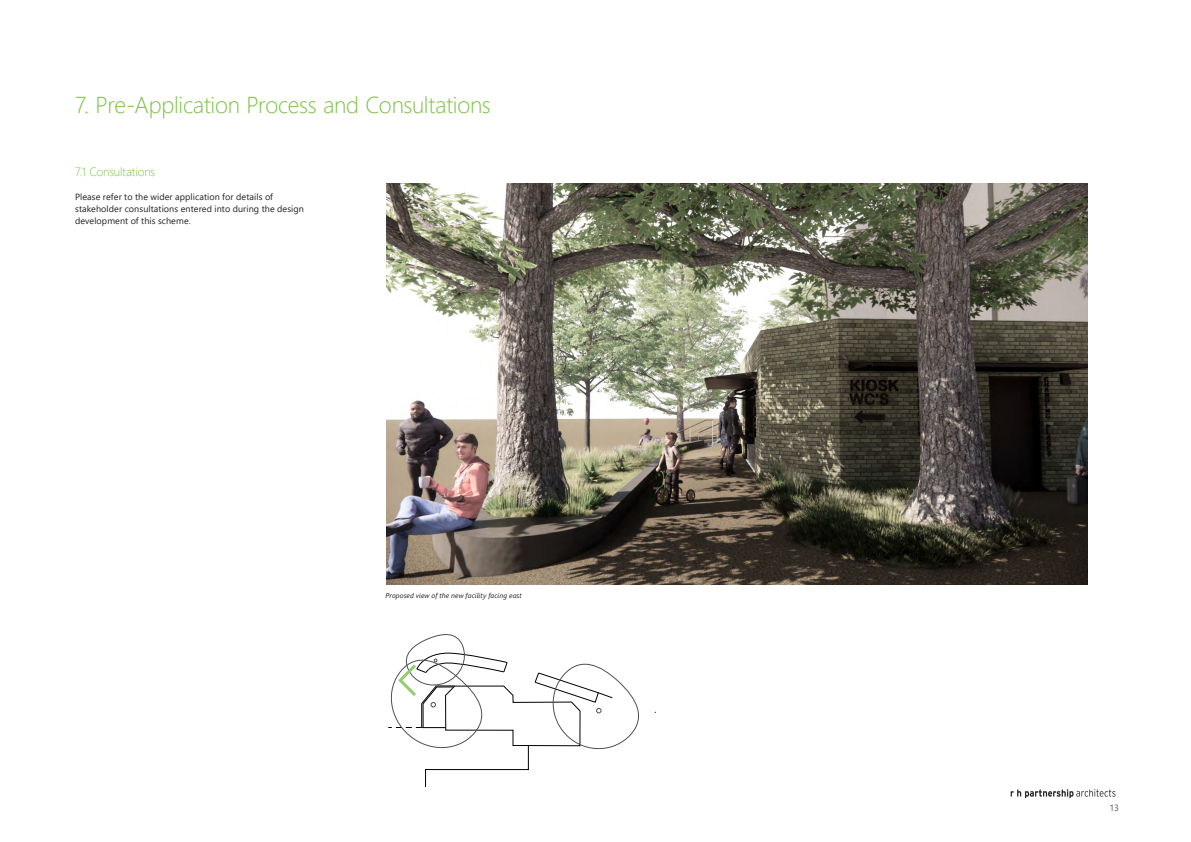
<style>
.page{position:relative;width:1191px;height:842px;background:#fff}
.page>*{position:absolute;margin:0;border:0;box-sizing:border-box;transform-origin:0 0}
.A_Heading{font:300 23px "Segoe UI";letter-spacing:-.01em;color:#7bc142}
.C_Heading{font:300 12px "Segoe UI";letter-spacing:-.01em;color:#7bc142}
.C_Heading-2{font:9px/12px "Segoe UI";letter-spacing:.01em;color:#231f20}
.t1{font:9px "Segoe UI";color:#57585a}
.t2{font:italic 7px "Segoe UI";letter-spacing:.015em;color:#231f20}
</style>
<div class="page">
<img style="left:1010px;top:789px;width:106px;height:9px">
<img style="left:386px;top:183px;width:701px;height:402px">
<svg style="left:388px;top:634px;width:251px;height:152px"></svg>
<p class="A_Heading" style="left:75px;top:83px;width:417px">7. Pre-Application Process and Consultations</p>
<p class="C_Heading" style="left:75px;top:160px;width:82px">7.1 Consultations</p>
<p class="C_Heading-2" style="left:75px;top:190px;width:230px">Please refer to the wider application for details of stakeholder consultations entered into during the design development of this scheme.</p>
<p class="t2" style="left:385px;top:588px;width:138px">Proposed view of the new facility facing east</p>
<p class="t1" style="left:1109px;top:799px;width:11px">13</p>
</div>
